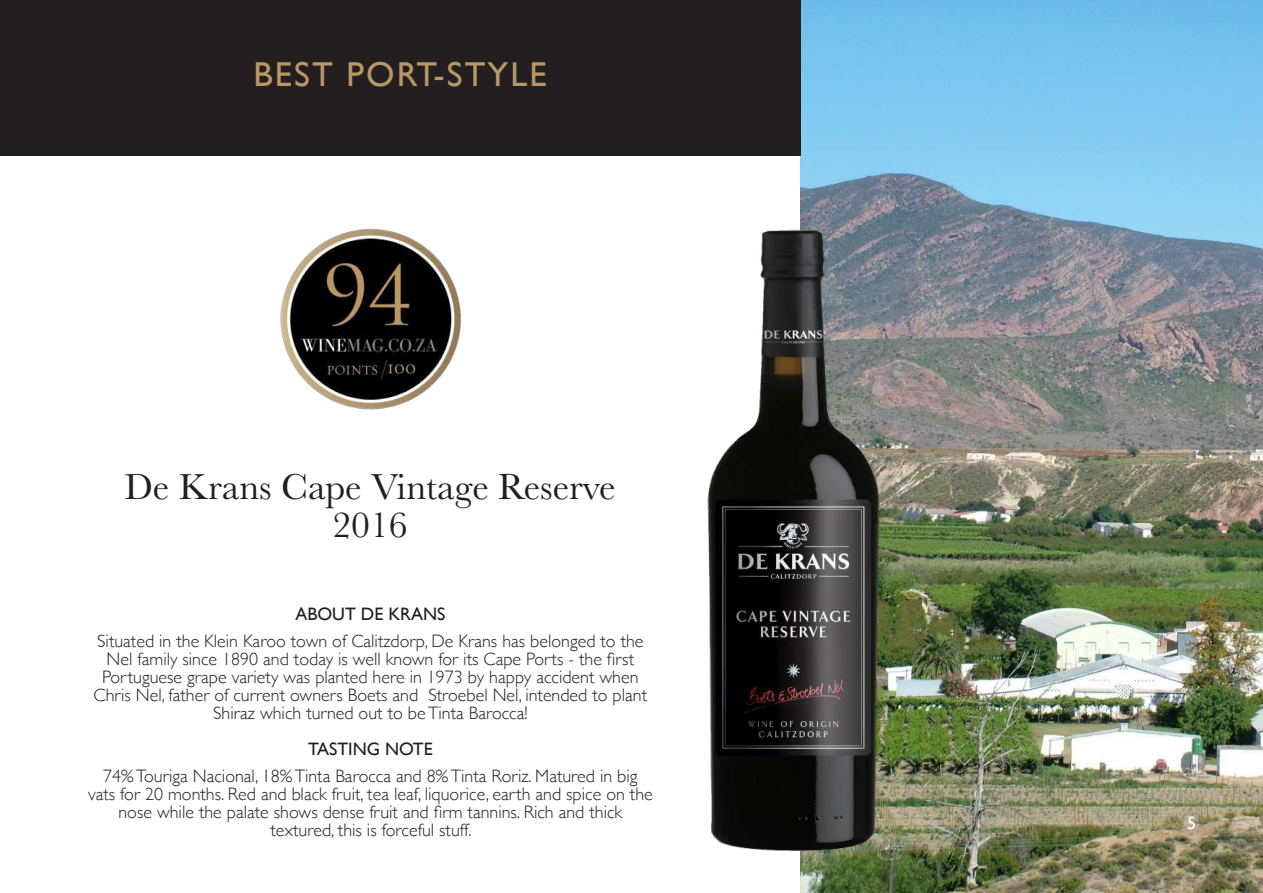
<style>
.page{position:relative;width:1263px;height:893px;background:#fff}
.page>*{position:absolute;margin:0;border:0;box-sizing:border-box;transform-origin:0 0}
.t1{font:37.5px/37.5px "Baskerville";color:#231f20;text-align:center}
.t2{font:34.5px "Gill Sans";letter-spacing:.06em;color:#ba9765}
.t3{font:300 18px/18px "Gill Sans";color:#231f20;text-align:center}
.t4{font:18px "Gill Sans";color:#231f20}
.t5{font:18px "Gill Sans";color:#fff}
</style>
<div class="page">
<img style="left:800px;top:0;width:463px;height:893px">
<img style="left:707px;top:214px;width:198px;height:643px">
<div style="left:0;top:0;width:800px;height:156px;background:#231f20"></div>
<img style="left:280px;top:228px;width:181px;height:182px">
<h2 class="t2" style="left:253px;top:60px;width:295px">BEST PORT-STYLE</h2>
<h1 class="t1" style="left:124px;top:473px;width:493px">De Krans Cape Vintage Reserve<br>2016</h1>
<p class="t4" style="left:295px;top:606px;width:152px">ABOUT DE KRANS</p>
<p class="t3" style="left:94px;top:631px;width:555px">Situated in the Klein Karoo town of Calitzdorp, De Krans has belonged to the Nel family since 1890 and today is well known for its Cape Ports - the first Portuguese grape variety was planted here in 1973 by happy accident when Chris Nel, father of current owners Boets and Stroebel Nel, intended to plant Shiraz which turned out to be Tinta Barocca!</p>
<p class="t4" style="left:308px;top:741px;width:126px">TASTING NOTE</p>
<p class="t3" style="left:88px;top:766px;width:566px">74% Touriga Nacional, 18% Tinta Barocca and 8% Tinta Roriz. Matured in big vats for 20 months. Red and black fruit, tea leaf, liquorice, earth and spice on the nose while the palate shows dense fruit and firm tannins. Rich and thick textured, this is forceful stuff.</p>
<p class="t5" style="left:1187px;top:816px;width:10px">5</p>
</div>
